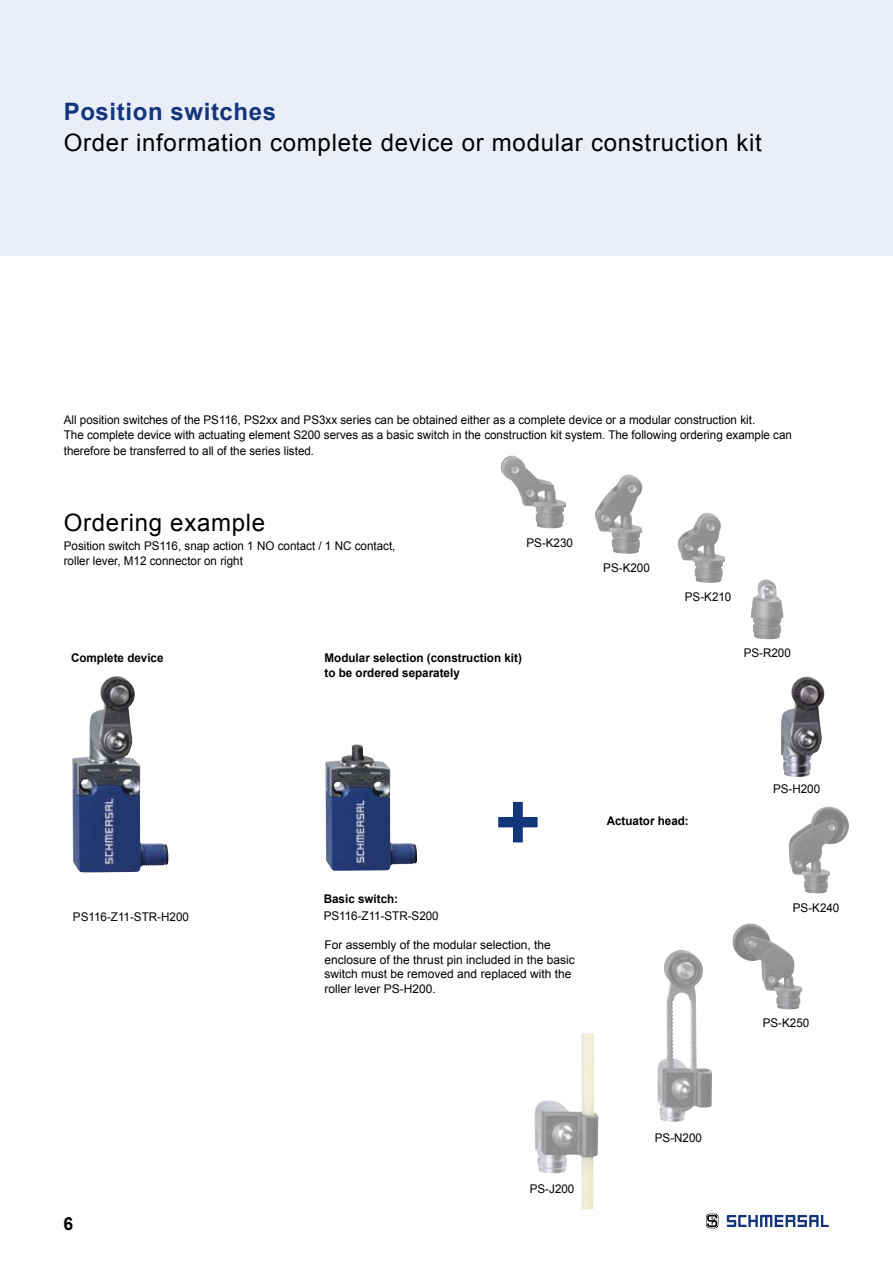
<style>
.page{position:relative;width:893px;height:1263px;background:#fff}
.page>*{position:absolute;margin:0;border:0;box-sizing:border-box;transform-origin:0 0}
.t1{font:700 81px "Arial";color:#13357a}
.t2{font:24px "Arial";letter-spacing:.03em;color:#000}
.t3{font:700 24px "Arial";letter-spacing:.025em;color:#13357a}
.t4{font:700 18px "Arial";color:#000}
.t5{font:12px/15.1px "Arial";color:#000}
.t6{font:700 12px/15px "Arial";color:#000}
</style>
<div class="page">
<svg style="left:706px;top:1213px;width:12px;height:15px"></svg>
<svg style="left:727px;top:1215px;width:102px;height:12px"></svg>
<div style="left:0;top:0;width:893px;height:255px;background:#e9eef9"></div>
<img style="left:72px;top:678px;width:97px;height:194px">
<img style="left:325px;top:744px;width:92px;height:127px">
<img style="left:781px;top:676px;width:43px;height:101px">
<img style="left:751px;top:579px;width:33px;height:60px">
<img style="left:595px;top:474px;width:48px;height:80px">
<img style="left:677px;top:512px;width:48px;height:71px">
<img style="left:500px;top:455px;width:66px;height:73px">
<img style="left:789px;top:806px;width:60px;height:87px">
<img style="left:732px;top:923px;width:71px;height:86px">
<img style="left:657px;top:950px;width:55px;height:172px">
<img style="left:534px;top:1033px;width:64px;height:176px">
<h2 class="t3" style="left:64px;top:96px;width:214px">Position switches</h2>
<h2 class="t2" style="left:64px;top:127px;width:700px">Order information complete device or modular construction kit</h2>
<p class="t5" style="left:64px;top:413px;width:730px">All position switches of the PS116, PS2xx and PS3xx series can be obtained either as a complete device or a modular construction kit.<br>The complete device with actuating element S200 serves as a basic switch in the construction kit system. The following ordering example can therefore be transferred to all of the series listed.</p>
<h2 class="t2" style="left:64px;top:506px;width:203px">Ordering example</h2>
<p class="t5" style="left:64px;top:538px;width:333px">Position switch PS116, snap action 1 NO contact / 1 NC contact, roller lever, M12 connector on right</p>
<p class="t5" style="left:526px;top:535px;width:48px">PS-K230</p>
<p class="t5" style="left:603px;top:560px;width:48px">PS-K200</p>
<p class="t6" style="left:71px;top:651px;width:94px">Complete device</p>
<p class="t6" style="left:325px;top:651px;width:199px">Modular selection (construction kit) to be ordered separately</p>
<p class="t5" style="left:685px;top:590px;width:48px">PS-K210</p>
<p class="t5" style="left:744px;top:646px;width:49px">PS-R200</p>
<p class="t5" style="left:73px;top:909px;width:118px">PS116-Z11-STR-H200</p>
<p class="t6" style="left:324px;top:892px;width:76px">Basic switch:</p>
<p class="t5" style="left:324px;top:909px;width:117px">PS116-Z11-STR-S200</p>
<h1 class="t1" style="left:495px;top:768px;width:47px">+</h1>
<p class="t5" style="left:325px;top:938px;width:252px;line-height:14.4px">For assembly of the modular selection, the enclosure of the thrust pin included in the basic switch must be removed and replaced with the roller lever PS-H200.</p>
<p class="t6" style="left:607px;top:813px;width:84px">Actuator head:</p>
<p class="t5" style="left:773px;top:781px;width:49px">PS-H200</p>
<p class="t5" style="left:793px;top:900px;width:48px">PS-K240</p>
<p class="t5" style="left:763px;top:1015px;width:48px">PS-K250</p>
<h3 class="t4" style="left:63px;top:1211px;width:11px">6</h3>
<p class="t5" style="left:530px;top:1181px;width:46px">PS-J200</p>
<p class="t5" style="left:655px;top:1131px;width:49px">PS-N200</p>
</div>
